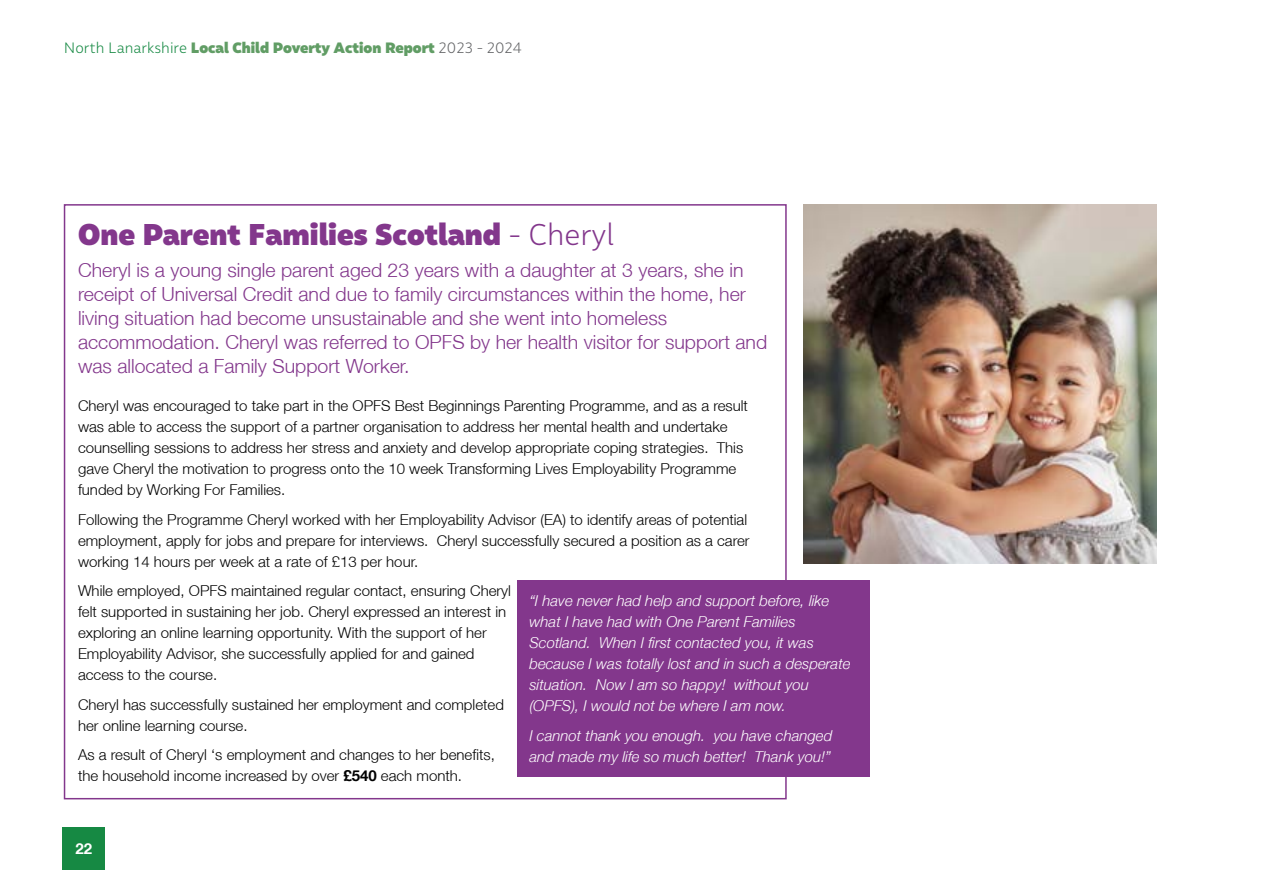
<style>
.page{position:relative;width:1263px;height:893px;background:#fff}
.page>*{position:absolute;margin:0;border:0;box-sizing:border-box;transform-origin:0 0}
.Subhead_CASE_STUDY{font:900 30px "Malva";color:#83378c}
.Body_Text{font:300 19.5px/24px "Helvetica Neue LT";color:#83378c}
.Body_Text-2{font:300 15px/21px "Helvetica Neue LT";color:#000}
.Body_Text-3{font:italic 300 15px/21px "Helvetica Neue LT";color:#fff}
.t1{font:900 15px "Malva";color:#619d65}
.t2{font:700 15px "Helvetica Neue LT";color:#fff}
.s1{font-weight:300;color:#168943}
.s2{font-weight:300;color:#636466}
.s3{font-weight:300}
.s4{font-weight:700}
</style>
<div class="page">
<div style="left:517px;top:580px;width:353px;height:197px;background:#83378c"></div>
<img style="left:804px;top:204px;width:353px;height:360px">
<div style="left:63px;top:827px;width:42px;height:43px;background:#168943"></div>
<p class="t1" style="left:64px;top:38px;width:459px"><span class="s1">North Lanarkshire</span> Local Child Poverty Action Report <span class="s2">2023 - 2024</span></p>
<h2 class="Subhead_CASE_STUDY" style="left:78px;top:215px;width:538px">One Parent Families Scotland <span class="s3">- Cheryl</span></h2>
<p class="Body_Text" style="left:78px;top:258px;width:691px">Cheryl is a young single parent aged 23 years with a daughter at 3 years, she in receipt of Universal Credit and due to family circumstances within the home, her living situation had become unsustainable and she went into homeless accommodation. Cheryl was referred to OPFS by her health visitor for support and was allocated a Family Support Worker.</p>
<p class="Body_Text-2" style="left:78px;top:395px;width:671px">Cheryl was encouraged to take part in the OPFS Best Beginnings Parenting Programme, and as a result was able to access the support of a partner organisation to address her mental health and undertake counselling sessions to address her stress and anxiety and develop appropriate coping strategies. This gave Cheryl the motivation to progress onto the 10 week Transforming Lives Employability Programme funded by Working For Families.</p>
<p class="Body_Text-2" style="left:78px;top:509px;width:673px">Following the Programme Cheryl worked with her Employability Advisor (EA) to identify areas of potential employment, apply for jobs and prepare for interviews. Cheryl successfully secured a position as a carer working 14 hours per week at a rate of £13 per hour.</p>
<p class="Body_Text-2" style="left:78px;top:580px;width:434px">While employed, OPFS maintained regular contact, ensuring Cheryl felt supported in sustaining her job. Cheryl expressed an interest in exploring an online learning opportunity. With the support of her Employability Advisor, she successfully applied for and gained access to the course.</p>
<p class="Body_Text-2" style="left:78px;top:694px;width:427px">Cheryl has successfully sustained her employment and completed her online learning course.</p>
<p class="Body_Text-2" style="left:78px;top:744px;width:418px">As a result of Cheryl ‘s employment and changes to her benefits, the household income increased by over <span class="s4">£540</span> each month.</p>
<p class="Body_Text-3" style="left:529px;top:590px;width:323px">“I have never had help and support before, like what I have had with One Parent Families Scotland. When I first contacted you, it was because I was totally lost and in such a desperate situation. Now I am so happy! without you (OPFS), I would not be where I am now.</p>
<p class="Body_Text-3" style="left:529px;top:725px;width:304px">I cannot thank you enough. you have changed and made my life so much better! Thank you!”</p>
<p class="t2" style="left:76px;top:839px;width:18px">22</p>
</div>
